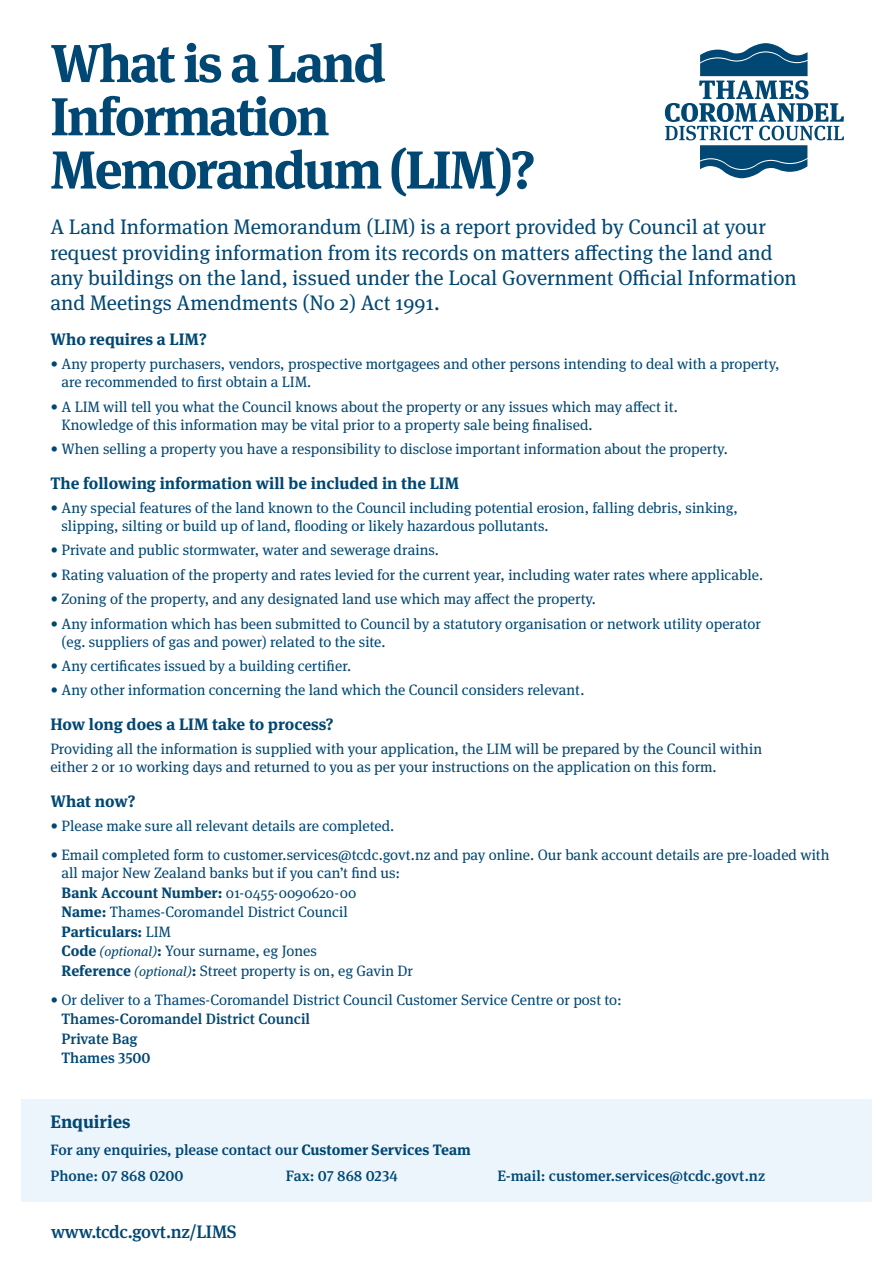
<style>
.page{position:relative;width:893px;height:1263px;background:#fff}
.page>*{position:absolute;margin:0;border:0;box-sizing:border-box;transform-origin:0 0}
.t1{font:700 53.25px/53.2px "Meta Serif Pro";letter-spacing:-.04em;color:#004773}
.t2{font:21px/25.2px "Meta Serif Pro";color:#004773}
.t3{font:500 18px "Meta Serif Pro";letter-spacing:-.02em;color:#004773}
.t4{font:700 18px "Meta Serif Pro";color:#004773}
.t5{font:700 16.5px "Meta Serif Pro";color:#004773}
.t6{font:15px/19.5px "Meta Serif Pro";color:#004773}
.t7{font:500 15px "Meta Serif Pro";color:#004773}
.s1{font-weight:700}
.s2{font-style:italic;font-size:13.5px}
.s3{font-weight:500}
</style>
<div class="page">
<div style="left:21px;top:1099px;width:851px;height:103px;background:#edf5fc"></div>
<svg style="left:665px;top:43px;width:179px;height:135px"></svg>
<p class="t1" style="left:50px;top:32px;width:487px">What is a Land<br>Information<br>Memorandum (LIM)?</p>
<p class="t2" style="left:50px;top:213px;width:748px">A Land Information Memorandum (LIM) is a report provided by Council at your request providing information from its records on matters affecting the land and any buildings on the land, issued under the Local Government Official Information and Meetings Amendments (No 2) Act 1991.</p>
<p class="t5" style="left:50px;top:326px;width:158px">Who requires a LIM?</p>
<p class="t6" style="left:62px;top:354px;width:719px;line-height:18px;text-indent:-11px">• Any property purchasers, vendors, prospective mortgagees and other persons intending to deal with a property, are recommended to first obtain a LIM.</p>
<p class="t6" style="left:62px;top:397px;width:618px;line-height:18px;text-indent:-11px">• A LIM will tell you what the Council knows about the property or any issues which may affect it.<br>Knowledge of this information may be vital prior to a property sale being finalised.</p>
<p class="t6" style="left:50px;top:438px;width:679px">• When selling a property you have a responsibility to disclose important information about the property.</p>
<p class="t5" style="left:50px;top:470px;width:410px">The following information will be included in the LIM</p>
<p class="t6" style="left:62px;top:498px;width:678px;line-height:18px;text-indent:-11px">• Any special features of the land known to the Council including potential erosion, falling debris, sinking, slipping, silting or build up of land, flooding or likely hazardous pollutants.</p>
<p class="t6" style="left:50px;top:540px;width:390px">• Private and public stormwater, water and sewerage drains.</p>
<p class="t6" style="left:50px;top:564px;width:714px">• Rating valuation of the property and rates levied for the current year, including water rates where applicable.</p>
<p class="t6" style="left:50px;top:588px;width:547px">• Zoning of the property, and any designated land use which may affect the property.</p>
<p class="t6" style="left:62px;top:613px;width:701px;line-height:18px;text-indent:-11px">• Any information which has been submitted to Council by a statutory organisation or network utility operator (eg. suppliers of gas and power) related to the site.</p>
<p class="t6" style="left:50px;top:655px;width:302px">• Any certificates issued by a building certifier.</p>
<p class="t6" style="left:50px;top:679px;width:536px">• Any other information concerning the land which the Council considers relevant.</p>
<p class="t5" style="left:50px;top:711px;width:285px">How long does a LIM take to process?</p>
<p class="t6" style="left:50px;top:739px;width:713px;line-height:18px">Providing all the information is supplied with your application, the LIM will be prepared by the Council within either 2 or 10 working days and returned to you as per your instructions on the application on this form.</p>
<p class="t5" style="left:50px;top:788px;width:87px">What now?</p>
<p class="t6" style="left:50px;top:816px;width:345px">• Please make sure all relevant details are completed.</p>
<p class="t6" style="left:62px;top:845px;width:769px;line-height:18px;text-indent:-11px">• Email completed form to customer.services@tcdc.govt.nz and pay online. Our bank account details are pre-loaded with all major New Zealand banks but if you can’t find us:</p>
<p class="t6" style="left:62px;top:882px;width:353px"><span class="s1">Bank Account Number:</span> 01-0455-0090620-00<br><span class="s1">Name:</span> Thames-Coromandel District Council <span class="s1">Particulars:</span> LIM<br><span class="s1">Code</span> <span class="s2">(optional)</span><span class="s1">:</span> Your surname, eg Jones<br><span class="s1">Reference</span> <span class="s2">(optional)</span><span class="s1">:</span> Street property is on, eg Gavin Dr</p>
<p class="t6" style="left:62px;top:989px;width:562px;text-indent:-11px">• Or deliver to a Thames-Coromandel District Council Customer Service Centre or post to:<br><span class="s3">Thames-Coromandel District Council<br>Private Bag<br>Thames 3500</span></p>
<p class="t4" style="left:50px;top:1107px;width:82px">Enquiries</p>
<p class="t7" style="left:50px;top:1138px;width:422px">For any enquiries, please contact our <span class="s1">Customer Services Team</span></p>
<p class="t7" style="left:50px;top:1164px;width:135px">Phone: 07 868 0200</p>
<p class="t7" style="left:286px;top:1164px;width:113px">Fax: 07 868 0234</p>
<p class="t7" style="left:497px;top:1164px;width:269px">E-mail: customer.services@tcdc.govt.nz</p>
<p class="t3" style="left:51px;top:1218px;width:187px">www.tcdc.govt.nz/LIMS</p>
</div>
